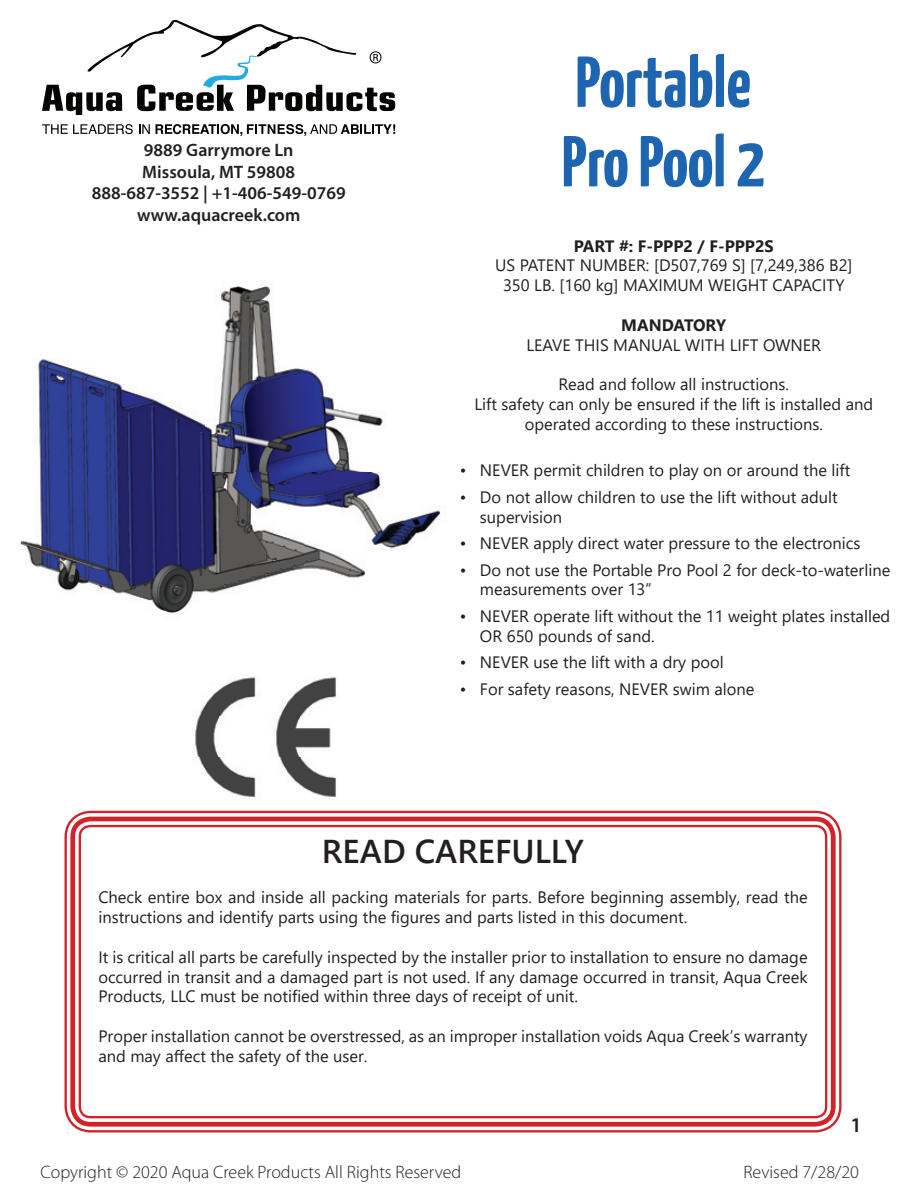
<style>
.page{position:relative;width:918px;height:1188px;background:#fff}
.page>*{position:absolute;margin:0;border:0;box-sizing:border-box;transform-origin:0 0}
.t1{font:700 72px/79.5px "Yanone Kaffeesatz";color:#1d64b1}
.t2{font:600 33px "Segoe UI";color:#231f20}
.t3{font:600 21px "Myriad Pro";color:#231f20}
.t4{font:600 18px/21.6px "Myriad Pro";color:#231f20;text-align:center}
.t5{font:300 18px "Myriad Pro";color:#231f20}
.t6{font:16.5px/19.8px "Segoe UI";color:#231f20}
.t7{font:700 16.5px "Segoe UI";color:#231f20}
</style>
<div class="page">
<div style="left:65px;top:811px;width:777px;height:322px;border:2px solid #d1232a;border-radius:25px"></div>
<div style="left:70px;top:817px;width:766px;height:310px;border:5px solid #d1232a;border-radius:18px"></div>
<div style="left:79px;top:825px;width:748px;height:293px;border:2px solid #d1232a;border-radius:11px"></div>
<img style="left:195px;top:677px;width:142px;height:121px">
<svg style="left:42px;top:20px;width:353px;height:95px"></svg>
<svg style="left:42px;top:124px;width:91px;height:10px"></svg>
<svg style="left:139px;top:124px;width:11px;height:10px"></svg>
<svg style="left:156px;top:124px;width:239px;height:12px"></svg>
<img style="left:20px;top:286px;width:425px;height:328px">
<p class="t4" style="left:92px;top:139px;width:255px">9889 Garrymore Ln<br>Missoula, MT 59808<br>888-687-3552 | +1-406-549-0769 www.aquacreek.com</p>
<h1 class="t1" style="left:562px;top:41px;width:205px">Portable<br>Pro Pool 2</h1>
<p class="t7" style="left:574px;top:230px;width:202px">PART #: F-PPP2 / F-PPP2S</p>
<p class="t6" style="left:495px;top:254px;width:359px;text-align:center">US PATENT NUMBER: [D507,769 S] [7,249,386 B2]<br>350 LB. [160 kg] MAXIMUM WEIGHT CAPACITY</p>
<p class="t7" style="left:621px;top:309px;width:106px">MANDATORY</p>
<p class="t6" style="left:527px;top:333px;width:296px">LEAVE THIS MANUAL WITH LIFT OWNER</p>
<p class="t6" style="left:474px;top:373px;width:400px;text-align:center">Read and follow all instructions.<br>Lift safety can only be ensured if the lift is installed and operated according to these instructions.</p>
<p class="t6" style="left:460px;top:459px;width:392px">• NEVER permit children to play on or around the lift</p>
<p class="t6" style="left:480px;top:486px;width:359px;text-indent:-20px">• Do not allow children to use the lift without adult supervision</p>
<p class="t6" style="left:460px;top:532px;width:402px">• NEVER apply direct water pressure to the electronics</p>
<p class="t6" style="left:480px;top:558px;width:412px;text-indent:-20px">• Do not use the Portable Pro Pool 2 for deck-to-waterline measurements over 13”</p>
<p class="t6" style="left:480px;top:605px;width:412px;text-indent:-20px">• NEVER operate lift without the 11 weight plates installed<br>OR 650 pounds of sand.</p>
<p class="t6" style="left:460px;top:651px;width:266px">• NEVER use the lift with a dry pool</p>
<p class="t6" style="left:460px;top:678px;width:296px">• For safety reasons, NEVER swim alone</p>
<h2 class="t2" style="left:322px;top:820px;width:263px">READ CAREFULLY</h2>
<p class="t6" style="left:98px;top:886px;width:711px">Check entire box and inside all packing materials for parts. Before beginning assembly, read the instructions and identify parts using the figures and parts listed in this document.</p>
<p class="t6" style="left:98px;top:946px;width:711px;text-align:justify">It is critical all parts be carefully inspected by the installer prior to installation to ensure no damage occurred in transit and a damaged part is not used. If any damage occurred in transit, Aqua Creek Products, LLC must be notified within three days of receipt of unit.</p>
<p class="t6" style="left:98px;top:1025px;width:711px">Proper installation cannot be overstressed, as an improper installation voids Aqua Creek’s warranty and may affect the safety of the user.</p>
<p class="t3" style="left:851px;top:1112px;width:13px">1</p>
<p class="t5" style="left:41px;top:1162px;width:422px">Copyright © 2020 Aqua Creek Products All Rights Reserved</p>
<p class="t5" style="left:743px;top:1162px;width:117px">Revised 7/28/20</p>
</div>
